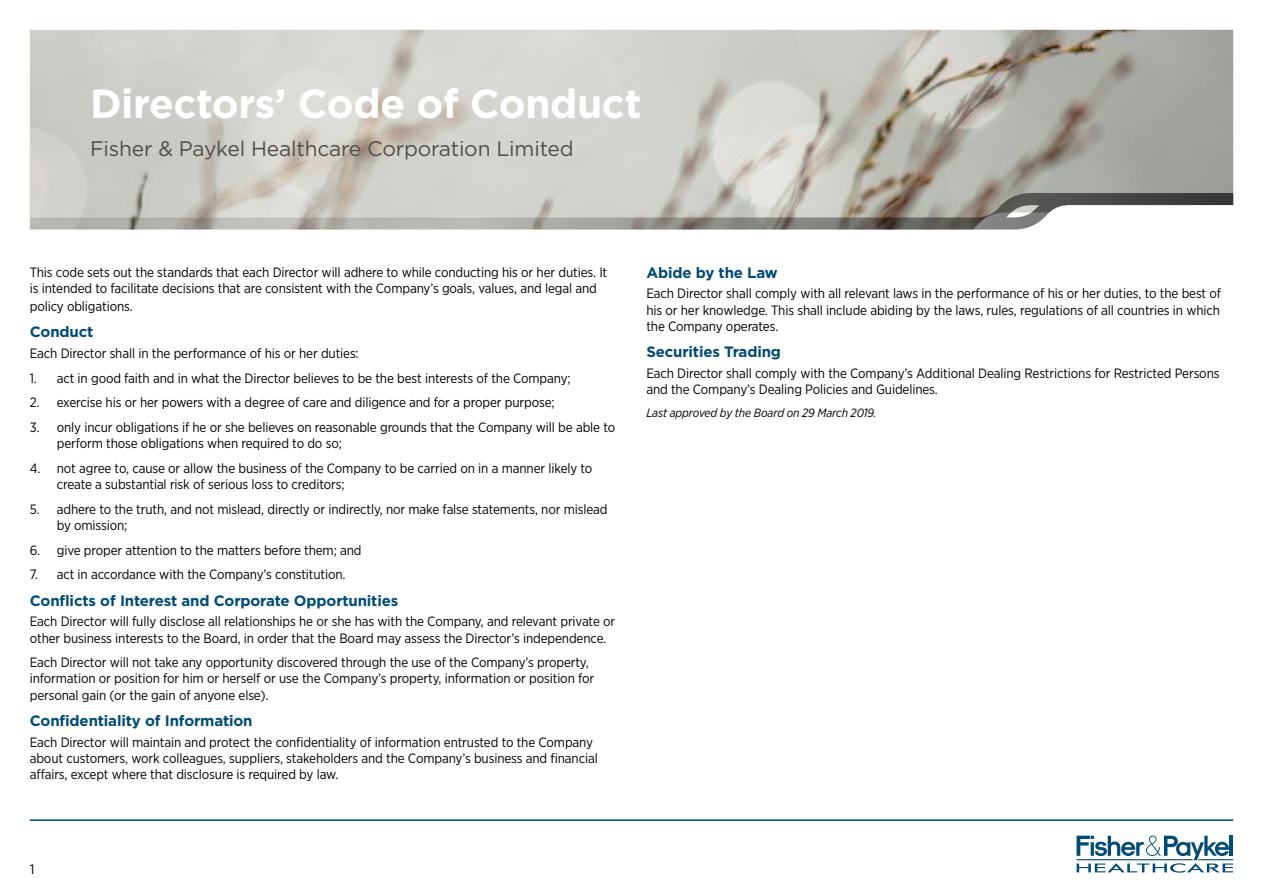
<style>
.page{position:relative;width:1263px;height:893px;background:#fff}
.page>*{position:absolute;margin:0;border:0;box-sizing:border-box;transform-origin:0 0}
.t1{font:700 40.5px "Gotham";letter-spacing:-.01em;color:#fff}
.t2{font:21px "Gotham";letter-spacing:-.01em;color:#4f4d4e}
.t3{font:700 15px "Gotham";letter-spacing:-.01em;color:#004b75}
.t4{font:13.5px/16.2px "Gotham Narrow";letter-spacing:-.01em;color:#000}
.t5{font:13.5px "Gotham";color:#000}
.t6{font:italic 12px "Gotham Narrow";letter-spacing:-.01em;color:#000}
</style>
<div class="page">
<svg style="left:1076px;top:836px;width:157px;height:37px"></svg>
<hr style="left:30px;top:819px;width:1203px;height:2px;background:#004b75">
<img style="left:30px;top:30px;width:1203px;height:163px">
<svg style="left:30px;top:193px;width:1203px;height:37px;background:#b7b6b0"></svg>
<h1 class="t1" style="left:90px;top:77px;width:553px">Directors’ Code of Conduct</h1>
<h2 class="t2" style="left:90px;top:135px;width:485px">Fisher &amp; Paykel Healthcare Corporation Limited</h2>
<p class="t4" style="left:30px;top:264px;width:579px">This code sets out the standards that each Director will adhere to while conducting his or her duties. It is intended to facilitate decisions that are consistent with the Company’s goals, values, and legal and</p>
<p class="t4" style="left:30px;top:298px;width:105px">policy obligations.</p>
<p class="t3" style="left:30px;top:322px;width:65px">Conduct</p>
<p class="t4" style="left:30px;top:345px;width:330px">Each Director shall in the performance of his or her duties:</p>
<p class="t4" style="left:30px;top:369px;width:542px">1. act in good faith and in what the Director believes to be the best interests of the Company;</p>
<p class="t4" style="left:30px;top:394px;width:526px">2. exercise his or her powers with a degree of care and diligence and for a proper purpose;</p>
<p class="t4" style="left:57px;top:419px;width:560px;text-indent:-27px">3. only incur obligations if he or she believes on reasonable grounds that the Company will be able to perform those obligations when required to do so;</p>
<p class="t4" style="left:57px;top:460px;width:537px;text-indent:-27px">4. not agree to, cause or allow the business of the Company to be carried on in a manner likely to create a substantial risk of serious loss to creditors;</p>
<p class="t4" style="left:57px;top:501px;width:552px;text-indent:-27px">5. adhere to the truth, and not mislead, directly or indirectly, nor make false statements, nor mislead by omission;</p>
<p class="t4" style="left:30px;top:542px;width:333px">6. give proper attention to the matters before them; and</p>
<p class="t4" style="left:30px;top:566px;width:317px">7. act in accordance with the Company’s constitution.</p>
<p class="t3" style="left:30px;top:591px;width:370px">Conflicts of Interest and Corporate Opportunities</p>
<p class="t4" style="left:30px;top:613px;width:587px">Each Director will fully disclose all relationships he or she has with the Company, and relevant private or other business interests to the Board, in order that the Board may assess the Director’s independence.</p>
<p class="t4" style="left:30px;top:654px;width:566px">Each Director will not take any opportunity discovered through the use of the Company’s property, information or position for him or herself or use the Company’s property, information or position for personal gain (or the gain of anyone else).</p>
<p class="t3" style="left:30px;top:711px;width:224px">Confidentiality of Information</p>
<p class="t4" style="left:30px;top:733px;width:569px">Each Director will maintain and protect the confidentiality of information entrusted to the Company about customers, work colleagues, suppliers, stakeholders and the Company’s business and financial affairs, except where that disclosure is required by law.</p>
<p class="t3" style="left:646px;top:263px;width:133px">Abide by the Law</p>
<p class="t4" style="left:646px;top:285px;width:576px;text-align:justify">Each Director shall comply with all relevant laws in the performance of his or her duties, to the best of his or her knowledge. This shall include abiding by the laws, rules, regulations of all countries in which the Company operates.</p>
<p class="t3" style="left:646px;top:342px;width:136px">Securities Trading</p>
<p class="t4" style="left:646px;top:365px;width:575px">Each Director shall comply with the Company’s Additional Dealing Restrictions for Restricted Persons and the Company’s Dealing Policies and Guidelines.</p>
<p class="t6" style="left:646px;top:405px;width:232px">Last approved by the Board on 29 March 2019.</p>
<p class="t5" style="left:30px;top:860px;width:6px">1</p>
</div>
